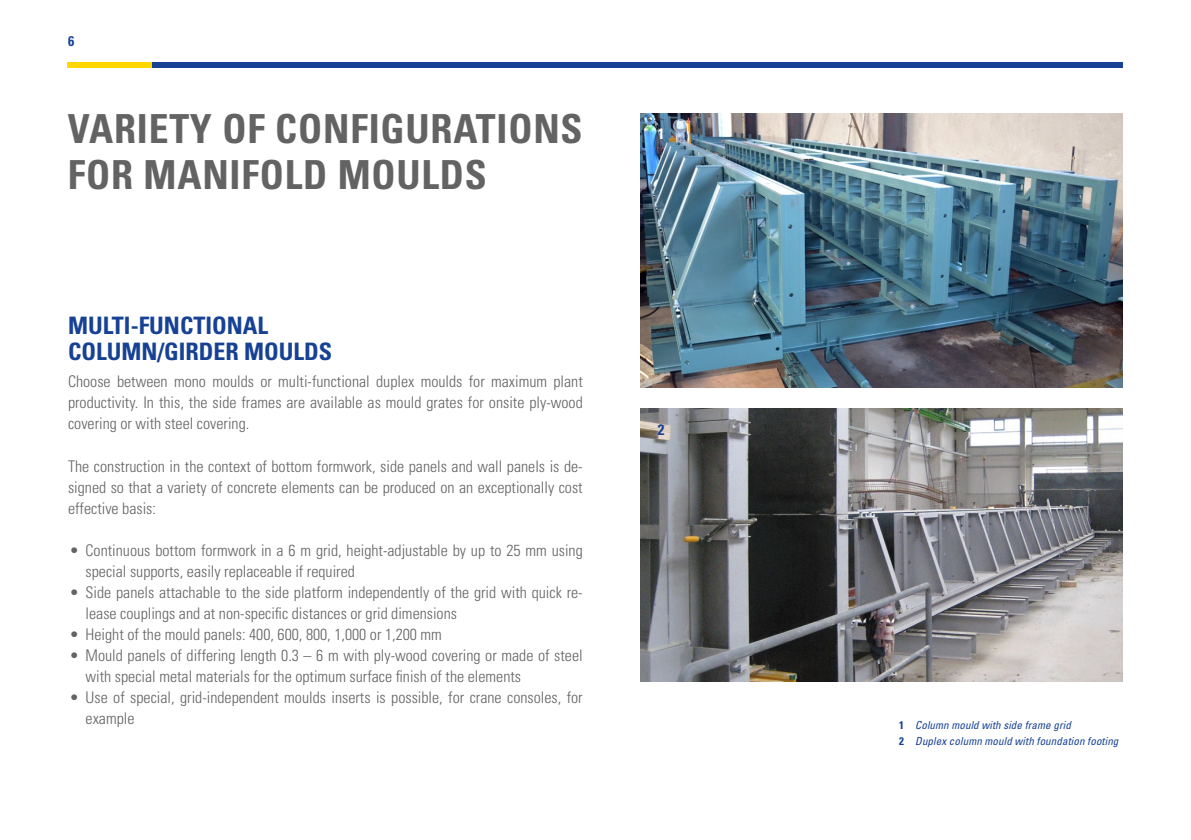
<style>
.page{position:relative;width:1191px;height:840px;background:#fff}
.page>*{position:absolute;margin:0;border:0;box-sizing:border-box;transform-origin:0 0}
.t1{font:700 condensed 40px/46px "Univers LT Std";letter-spacing:.02em;color:#646363}
.t2{font:700 condensed 24px/26px "Univers LT Std";color:#164194}
.t3{font:300 condensed 16px/21px "Univers LT Std";color:#646363}
.t4{font:700 condensed 15px "Univers LT Std";color:#fff}
.t5{font:700 condensed 15px "Univers LT Std";color:#164194}
.t6{font:700 condensed 14px "Univers LT Std";color:#164194}
.t7{font:italic condensed 11px/16px "Univers LT Std";letter-spacing:.01em;color:#164194}
.s1{font-weight:700;font-style:normal}
</style>
<div class="page">
<div style="left:68px;top:62px;width:85px;height:6px;background:#ffd800"></div>
<div style="left:153px;top:62px;width:970px;height:6px;background:#164194"></div>
<img style="left:641px;top:113px;width:482px;height:274px">
<img style="left:641px;top:408px;width:482px;height:273px">
<p class="t6" style="left:68px;top:32px;width:8px">6</p>
<h1 class="t1" style="left:68px;top:106px;width:516px">VARIETY OF CONFIGURATIONS<br>FOR MANIFOLD MOULDS</h1>
<h2 class="t2" style="left:68px;top:312px;width:265px">MULTI-FUNCTIONAL<br>COLUMN/GIRDER MOULDS</h2>
<p class="t3" style="left:68px;top:371px;width:516px;text-align:justify">Choose between mono moulds or multi-functional duplex moulds for maximum plant productivity. In this, the side frames are available as mould grates for onsite ply-wood covering or with steel covering.</p>
<p class="t3" style="left:68px;top:455px;width:516px;text-align:justify">The construction in the context of bottom formwork, side panels and wall panels is de&shy;signed so that a variety of concrete elements can be produced on an exceptionally cost effective basis:</p>
<p class="t3" style="left:86px;top:539px;width:498px;text-indent:-16px">• Continuous bottom formwork in a 6 m grid, height-adjustable by up to 25 mm using special supports, easily replaceable if required</p>
<p class="t3" style="left:86px;top:581px;width:498px;text-indent:-16px">• Side panels attachable to the side platform independently of the grid with quick re&shy;lease couplings and at non-specific distances or grid dimensions</p>
<p class="t3" style="left:70px;top:623px;width:374px">• Height of the mould panels: 400, 600, 800, 1,000 or 1,200 mm</p>
<p class="t3" style="left:86px;top:644px;width:498px;text-indent:-16px">• Mould panels of differing length 0.3 – 6 m with ply-wood covering or made of steel with special metal materials for the optimum surface finish of the elements</p>
<p class="t3" style="left:86px;top:686px;width:498px;text-indent:-16px">• Use of special, grid-independent moulds inserts is possible, for crane consoles, for example</p>
<p class="t4" style="left:658px;top:125px;width:8px">1</p>
<p class="t5" style="left:658px;top:420px;width:8px">2</p>
<p class="t7" style="left:899px;top:716px;width:221px"><span class="s1">1</span> Column mould with side frame grid<br><span class="s1">2</span> Duplex column mould with foundation footing</p>
</div>
